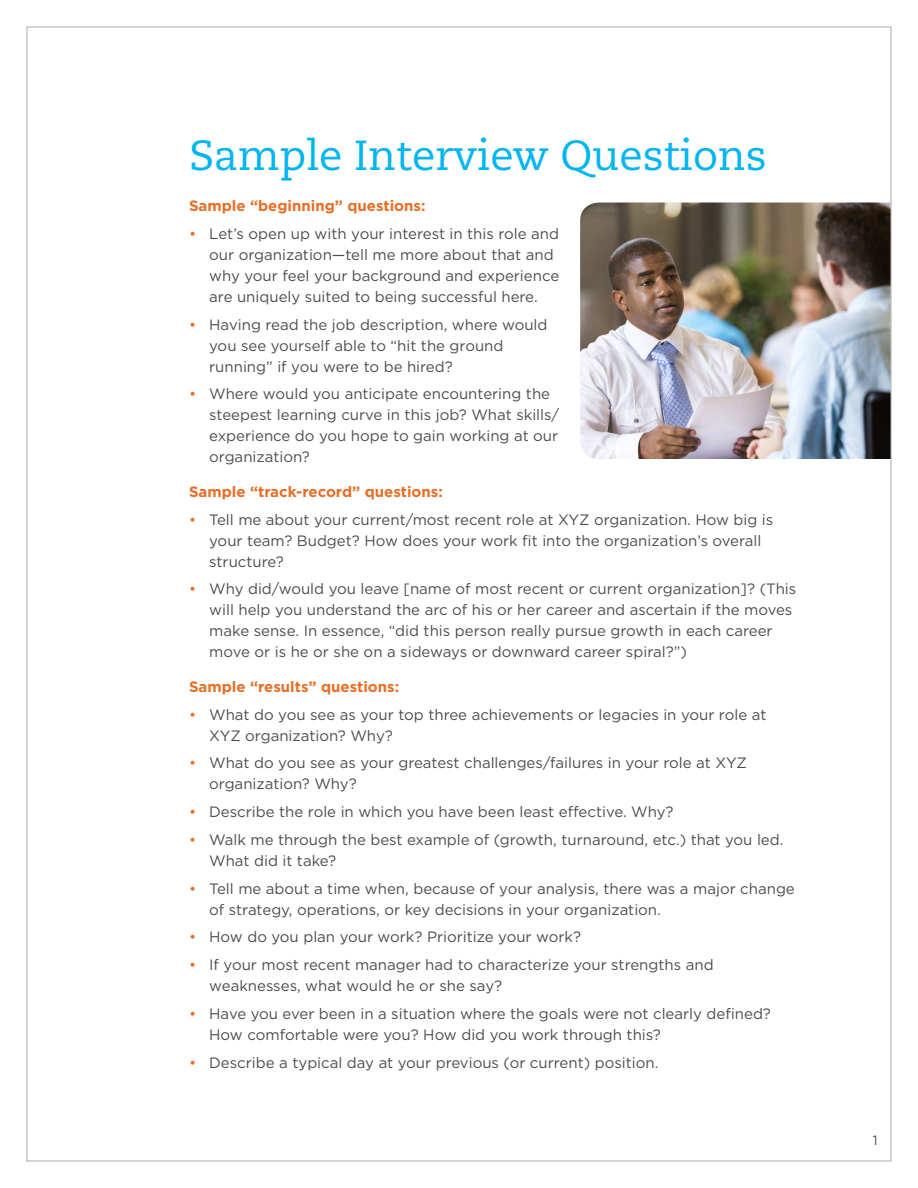
<style>
.page{position:relative;width:918px;height:1188px;background:#fff}
.page>*{position:absolute;margin:0;border:0;box-sizing:border-box;transform-origin:0 0}
.t1{font:42px "Caecilia LT Std";color:#00b5f1}
.t2{font:15px/21px "Gotham";color:#4c4d50}
.t3{font:700 15px "Gotham";color:#e86e25}
.t4{font:13.5px "Gotham";color:#4c4d50}
.s1{color:#e86e25}
</style>
<div class="page">
<img style="left:580px;top:202px;width:311px;height:257px">
<h1 class="t1" style="left:189px;top:131px;width:579px">Sample Interview Questions</h1>
<p class="t3" style="left:189px;top:196px;width:238px">Sample “beginning” questions:</p>
<p class="t2" style="left:209px;top:223px;width:352px;text-indent:-20px"><span class="s1">•</span> Let’s open up with your interest in this role and our organization—tell me more about that and why your feel your background and experience are uniquely suited to being successful here.</p>
<p class="t2" style="left:209px;top:314px;width:340px;text-indent:-20px"><span class="s1">•</span> Having read the job description, where would you see yourself able to “hit the ground running” if you were to be hired?</p>
<p class="t2" style="left:209px;top:383px;width:352px;text-indent:-20px"><span class="s1">•</span> Where would you anticipate encountering the steepest learning curve in this job? What skills/ experience do you hope to gain working at our organization?</p>
<p class="t3" style="left:189px;top:482px;width:255px">Sample “track-record” questions:</p>
<p class="t2" style="left:209px;top:509px;width:566px;text-indent:-20px"><span class="s1">•</span> Tell me about your current/most recent role at XYZ organization. How big is your team? Budget? How does your work fit into the organization’s overall structure?</p>
<p class="t2" style="left:209px;top:578px;width:589px;text-indent:-20px"><span class="s1">•</span> Why did/would you leave [name of most recent or current organization]? (This will help you understand the arc of his or her career and ascertain if the moves make sense. In essence, “did this person really pursue growth in each career move or is he or she on a sideways or downward career spiral?”)</p>
<p class="t3" style="left:189px;top:677px;width:212px">Sample “results” questions:</p>
<p class="t2" style="left:209px;top:704px;width:559px;text-indent:-20px"><span class="s1">•</span> What do you see as your top three achievements or legacies in your role at<br>XYZ organization? Why?</p>
<p class="t2" style="left:209px;top:752px;width:539px;text-indent:-20px"><span class="s1">•</span> What do you see as your greatest challenges/failures in your role at XYZ organization? Why?</p>
<p class="t2" style="left:189px;top:801px;width:486px"><span class="s1">•</span> Describe the role in which you have been least effective. Why?</p>
<p class="t2" style="left:209px;top:829px;width:576px;text-indent:-20px"><span class="s1">•</span> Walk me through the best example of (growth, turnaround, etc.) that you led.<br>What did it take?</p>
<p class="t2" style="left:209px;top:878px;width:587px;text-indent:-20px"><span class="s1">•</span> Tell me about a time when, because of your analysis, there was a major change of strategy, operations, or key decisions in your organization.</p>
<p class="t2" style="left:189px;top:926px;width:394px"><span class="s1">•</span> How do you plan your work? Prioritize your work?</p>
<p class="t2" style="left:209px;top:954px;width:506px;text-indent:-20px"><span class="s1">•</span> If your most recent manager had to characterize your strengths and weaknesses, what would he or she say?</p>
<p class="t2" style="left:209px;top:1003px;width:563px;text-indent:-20px"><span class="s1">•</span> Have you ever been in a situation where the goals were not clearly defined?<br>How comfortable were you? How did you work through this?</p>
<p class="t2" style="left:189px;top:1052px;width:471px"><span class="s1">•</span> Describe a typical day at your previous (or current) position.</p>
<p class="t4" style="left:873px;top:1131px;width:6px">1</p>
</div>
